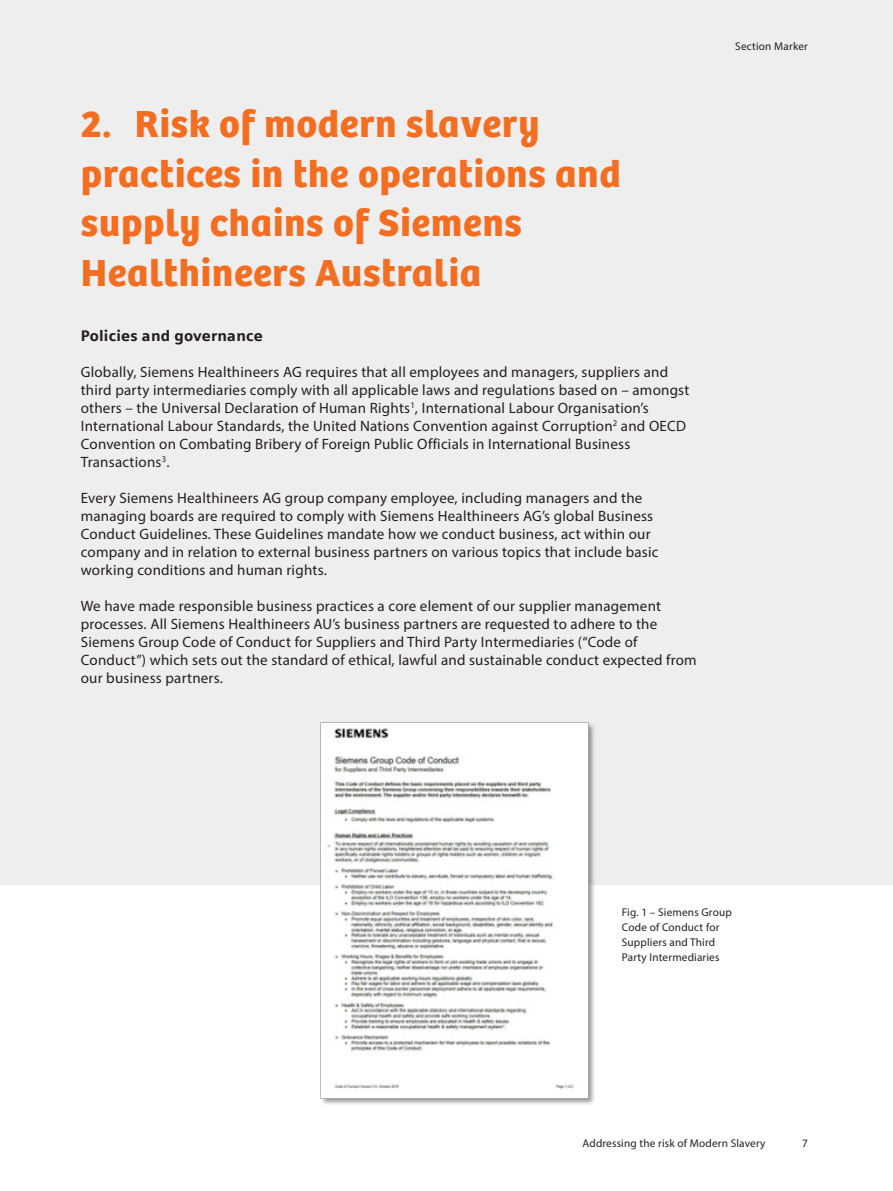
<style>
.page{position:relative;width:893px;height:1191px;background:#fff}
.page>*{position:absolute;margin:0;border:0;box-sizing:border-box;transform-origin:0 0}
.t1{font:39px/49.5px "SH Bree Headline Regular";letter-spacing:.015em;color:#f36e21}
.t2{font:15px/18px "Myriad Pro";letter-spacing:.015em;color:#231f20}
.t3{font:900 15px "Siemens Sans";letter-spacing:.015em;color:#231f20}
.t4{font:11.25px/15px "Myriad Pro";letter-spacing:.015em;color:#231f20}
</style>
<div class="page">
<div style="left:0;top:0;width:893px;height:884px;background:#eeeeef"></div>
<img style="left:317px;top:722px;width:281px;height:383px">
<h1 class="t1" style="left:81px;top:98px;width:542px">2. Risk of modern slavery practices in the operations and supply chains of Siemens<br>Healthineers Australia</h1>
<p class="t3" style="left:81px;top:324px;width:184px">Policies and governance</p>
<p class="t2" style="left:81px;top:363px;width:610px">Globally, Siemens Healthineers AG requires that all employees and managers, suppliers and third party intermediaries comply with all applicable laws and regulations based on – amongst others – the Universal Declaration of Human Rights<sup>1</sup>, International Labour Organisation’s International Labour Standards, the United Nations Convention against Corruption<sup>2</sup> and OECD Convention on Combating Bribery of Foreign Public Officials in International Business Transactions<sup>3</sup>.</p>
<p class="t2" style="left:81px;top:489px;width:579px">Every Siemens Healthineers AG group company employee, including managers and the managing boards are required to comply with Siemens Healthineers AG’s global Business Conduct Guidelines. These Guidelines mandate how we conduct business, act within our company and in relation to external business partners on various topics that include basic working conditions and human rights.</p>
<p class="t2" style="left:81px;top:597px;width:617px">We have made responsible business practices a core element of our supplier management processes. All Siemens Healthineers AU’s business partners are requested to adhere to the Siemens Group Code of Conduct for Suppliers and Third Party Intermediaries (“Code of Conduct”) which sets out the standard of ethical, lawful and sustainable conduct expected from our business partners.</p>
<p class="t4" style="left:735px;top:39px;width:74px">Section Marker</p>
<p class="t4" style="left:622px;top:905px;width:111px">Fig. 1 – Siemens Group<br>Code of Conduct for<br>Suppliers and Third<br>Party Intermediaries</p>
<p class="t4" style="left:583px;top:1136px;width:184px">Addressing the risk of Modern Slavery</p>
<p class="t4" style="left:802px;top:1136px;width:7px">7</p>
</div>
